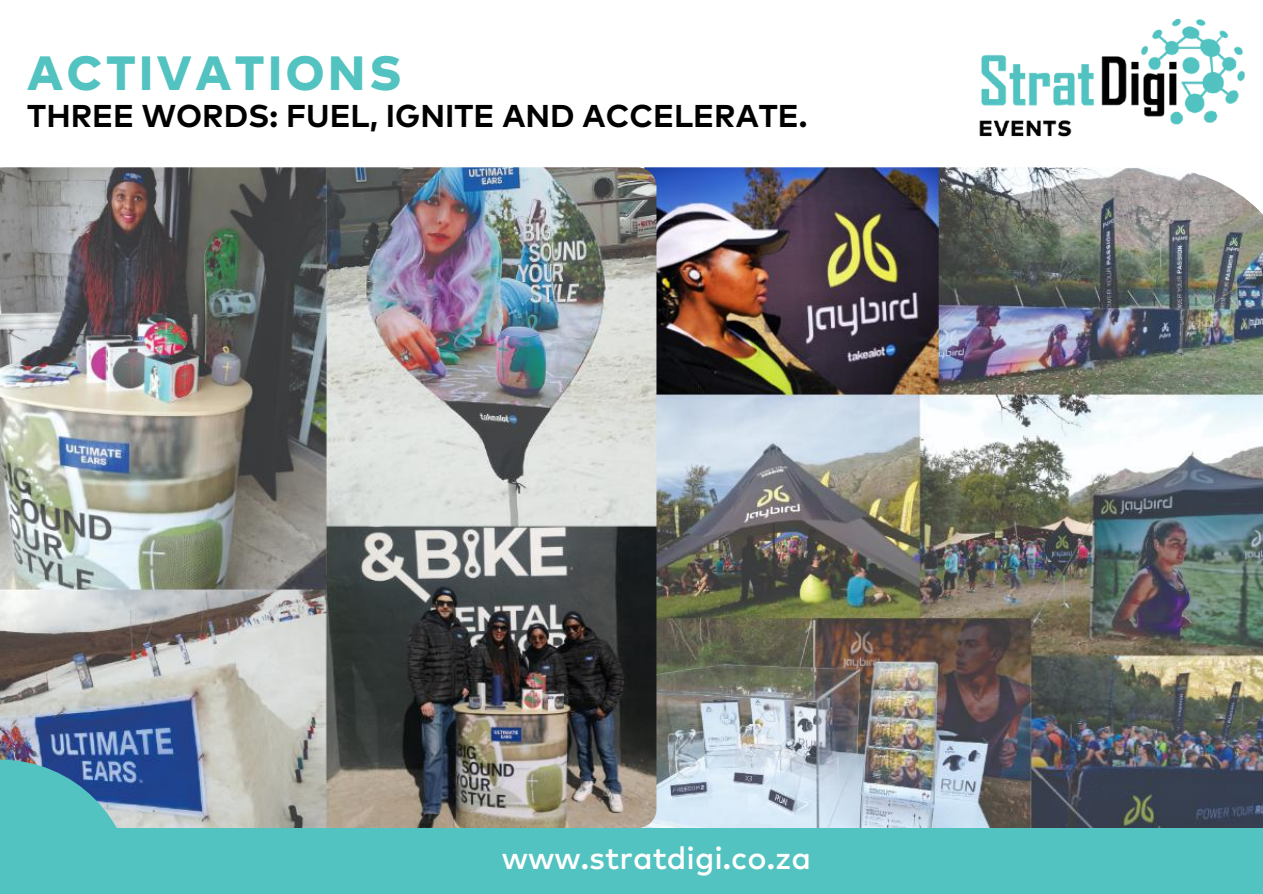
<style>
.page{position:relative;width:1263px;height:894px;background:#fff}
.page>*{position:absolute;margin:0;border:0;box-sizing:border-box;transform-origin:0 0}
.t1{font:800 48px "Mark OT";letter-spacing:.075em;color:#52c3c0}
.t2{font:700 31.5px "Mark OT";color:#000}
.t3{font:500 31.5px "Mark OT";color:#fff}
</style>
<div class="page">
<img style="left:656px;top:167px;width:607px;height:660px">
<img style="left:0;top:167px;width:656px;height:660px">
<div style="left:0;top:827px;width:1263px;height:66px;background:#52c3c0"></div>
<img style="left:979px;top:18px;width:266px;height:119px">
<svg style="left:0;top:759px;width:134px;height:69px;background:#53a3b7"></svg>
<h1 class="t1" style="left:27px;top:52px;width:376px">ACTIVATIONS</h1>
<p class="t2" style="left:27px;top:102px;width:782px">THREE WORDS: FUEL, IGNITE AND ACCELERATE.</p>
<p class="t3" style="left:502px;top:844px;width:311px">www.stratdigi.co.za</p>
</div>
